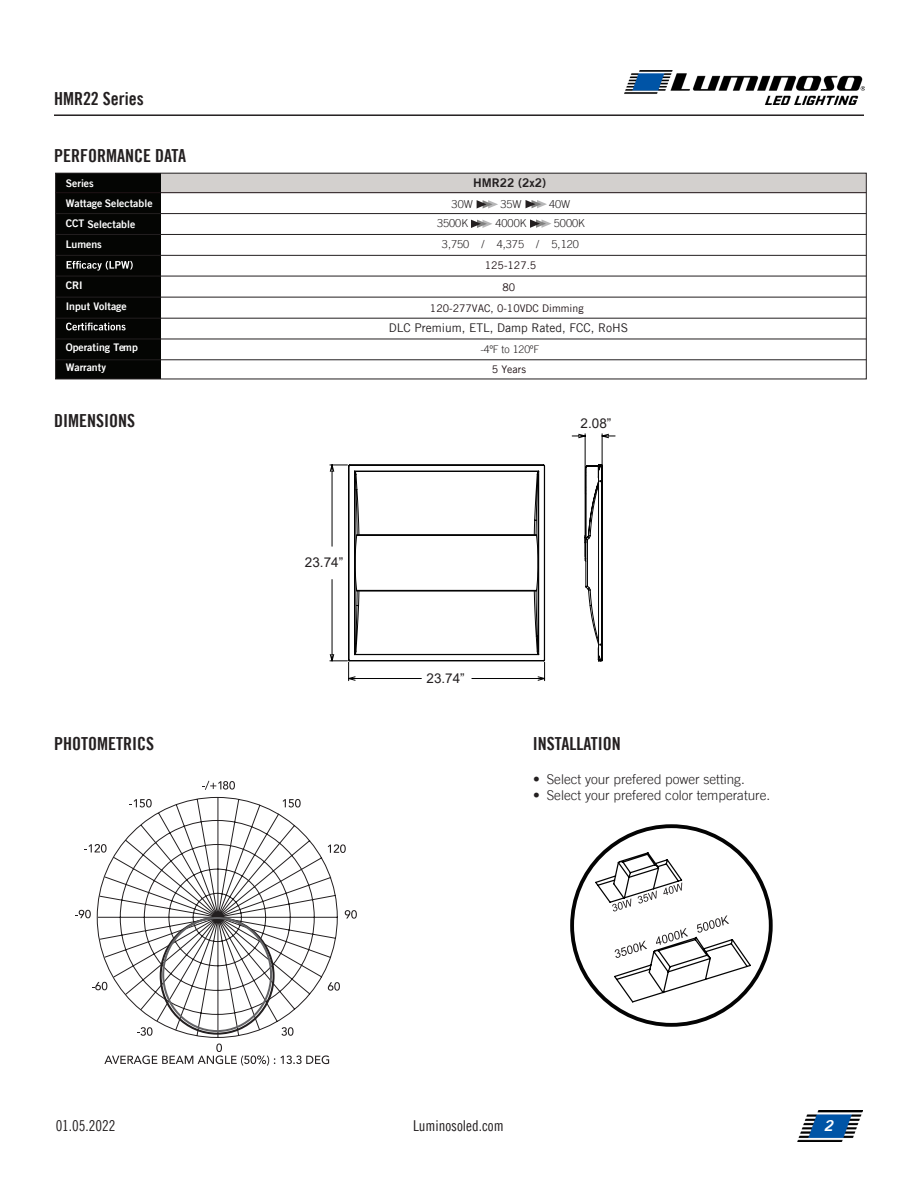
<style>
.page{position:relative;width:918px;height:1188px;background:#fff}
.page>*{position:absolute;margin:0;border:0;box-sizing:border-box;transform-origin:0 0}
.t1{font:18px "Trade Gothic LT Bold Cond Twenty";color:#231f20}
.t2{font:15px "Trade Gothic LT Cond Eighteen";color:#231f20}
.t3{font:italic 15px "Trade Gothic LT Bold Two";color:#fff}
.t4{font:300 13.5px "Trade Gothic LT";color:#231f20}
.t5{font:13.5px "Arial";color:#231f20}
.Table_Text{font:12px "Trade Gothic LT";color:#231f20}
.Table_Text-2{font:12px "Trade Gothic LT Bold Two";color:#231f20}
.t6{font:300 10.95px "Trade Gothic LT";color:#231f20}
.t7{font:10.5px/20.5px "Trade Gothic LT Bold Two";color:#fff}
.t8{font:10.5px "Trade Gothic LT";color:#201316}
.t9{font:300 10.5px "Trade Gothic LT";color:#231f20}
</style>
<div class="page">
<hr style="left:54px;top:114px;width:810px;height:2px;background:#231f20">
<img style="left:798px;top:1110px;width:64px;height:31px">
<div style="left:150px;top:173px;width:716px;height:20px;background:#d3d0ce"></div>
<div style="left:56px;top:173px;width:104px;height:206px;background:#040503"></div>
<div style="left:55px;top:173px;width:811px;height:206px;border:1px solid #231f20"></div>
<hr style="left:56px;top:192px;width:810px;height:1px;background:#201316">
<hr style="left:56px;top:213px;width:810px;height:1px;background:#231f20">
<hr style="left:56px;top:234px;width:810px;height:1px;background:#231f20">
<hr style="left:56px;top:255px;width:810px;height:1px;background:#231f20">
<hr style="left:56px;top:276px;width:810px;height:1px;background:#231f20">
<hr style="left:56px;top:297px;width:810px;height:1px;background:#231f20">
<hr style="left:56px;top:318px;width:810px;height:1px;background:#231f20">
<hr style="left:56px;top:339px;width:810px;height:1px;background:#231f20">
<hr style="left:56px;top:360px;width:810px;height:1px;background:#231f20">
<svg style="left:97px;top:797px;width:241px;height:241px"></svg>
<div style="left:162px;top:917px;width:110px;height:115px;border:2px solid #636366;border-radius:50%"></div>
<svg style="left:202px;top:781px;width:33px;height:9px"></svg>
<svg style="left:283px;top:799px;width:18px;height:9px"></svg>
<svg style="left:328px;top:844px;width:18px;height:9px"></svg>
<svg style="left:345px;top:910px;width:12px;height:9px"></svg>
<svg style="left:328px;top:982px;width:12px;height:9px"></svg>
<svg style="left:282px;top:1027px;width:12px;height:9px"></svg>
<svg style="left:104px;top:1044px;width:225px;height:22px"></svg>
<svg style="left:137px;top:1027px;width:16px;height:9px"></svg>
<svg style="left:92px;top:982px;width:15px;height:8px"></svg>
<svg style="left:75px;top:910px;width:16px;height:8px"></svg>
<svg style="left:84px;top:844px;width:23px;height:9px"></svg>
<svg style="left:129px;top:799px;width:23px;height:9px"></svg>
<svg style="left:329px;top:433px;width:287px;height:248px"></svg>
<svg style="left:67px;top:261px;width:66px;height:10px"></svg>
<svg style="left:66px;top:323px;width:60px;height:7px"></svg>
<img style="left:625px;top:70px;width:240px;height:35px">
<div style="left:570px;top:824px;width:203px;height:203px;border:4px solid #030303;border-radius:50%"></div>
<svg style="left:594px;top:851px;width:158px;height:153px"></svg>
<svg style="left:477px;top:200px;width:21px;height:9px"></svg>
<svg style="left:471px;top:220px;width:21px;height:8px"></svg>
<svg style="left:526px;top:200px;width:21px;height:8px"></svg>
<svg style="left:530px;top:219px;width:21px;height:9px"></svg>
<p class="t1" style="left:54px;top:88px;width:91px">HMR22 Series</p>
<p class="t1" style="left:54px;top:145px;width:133px">PERFORMANCE DATA</p>
<p class="t7" style="left:66px;top:172px;width:29px">Series</p>
<p class="Table_Text-2" style="left:473px;top:176px;width:74px">HMR22 (2x2)</p>
<p class="t7" style="left:66px;top:193px;width:88px">Wattage Selectable</p>
<p class="t7" style="left:66px;top:213px;width:71px">CCT Selectable<br>Lumens</p>
<p class="t7" style="left:66px;top:275px;width:63px">CRI<br>Input Voltage</p>
<p class="t7" style="left:66px;top:337px;width:74px">Operating Temp<br>Warranty</p>
<p class="t6" style="left:452px;top:197px;width:23px">30W</p>
<p class="t6" style="left:500px;top:197px;width:23px">35W</p>
<p class="t6" style="left:549px;top:197px;width:23px">40W</p>
<p class="t6" style="left:442px;top:238px;width:138px">3,750 / 4,375 / 5,120</p>
<p class="t6" style="left:437px;top:217px;width:33px">3500K</p>
<p class="t6" style="left:495px;top:217px;width:33px">4000K</p>
<p class="t6" style="left:554px;top:217px;width:33px">5000K</p>
<p class="t8" style="left:485px;top:259px;width:53px">125-127.5</p>
<p class="t8" style="left:503px;top:281px;width:14px">80</p>
<p class="t8" style="left:430px;top:302px;width:155px">120-277VAC, 0-10VDC Dimming</p>
<p class="Table_Text" style="left:389px;top:320px;width:241px">DLC Premium, ETL, Damp Rated, FCC, RoHS</p>
<p class="t9" style="left:480px;top:344px;width:60px">-4ºF to 120ºF</p>
<p class="t8" style="left:492px;top:363px;width:36px">5 Years</p>
<p class="t1" style="left:54px;top:410px;width:82px">DIMENSIONS</p>
<p class="t5" style="left:581px;top:414px;width:32px">2.08”</p>
<p class="t5" style="left:305px;top:553px;width:40px">23.74”</p>
<p class="t5" style="left:427px;top:669px;width:40px">23.74”</p>
<p class="t1" style="left:54px;top:732px;width:101px">PHOTOMETRICS</p>
<p class="t1" style="left:533px;top:732px;width:90px">INSTALLATION</p>
<p class="t4" style="left:533px;top:771px;width:213px">• Select your prefered power setting.</p>
<p class="t4" style="left:533px;top:788px;width:239px">• Select your prefered color temperature.</p>
<p class="t2" style="left:56px;top:1116px;width:61px">01.05.2022</p>
<p class="t2" style="left:413px;top:1116px;width:92px">Luminosoled.com</p>
<p class="t3" style="left:824px;top:1116px;width:11px">2</p>
</div>
